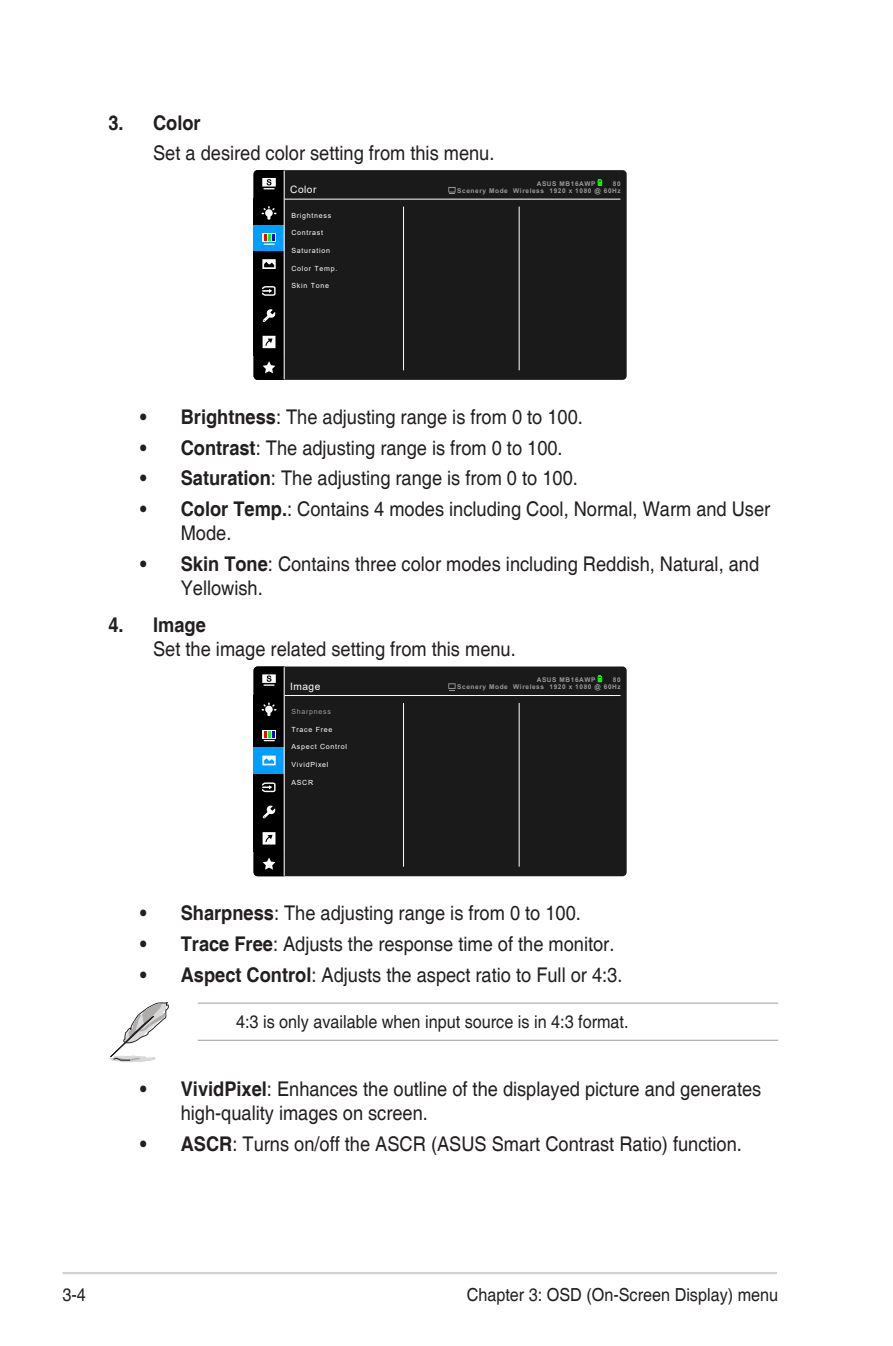
<style>
.page{position:relative;width:893px;height:1346px;background:#fff}
.page>*{position:absolute;margin:0;border:0;box-sizing:border-box;transform-origin:0 0}
.List{font:20.25px/24.3px "Helvetica";color:#231f20;scale:.9 1}
.t1{font:700 20.25px "Helvetica";color:#231f20;scale:.9 1}
.Message_List{font:18px "Helvetica";color:#231f20;scale:.9 1}
.t2{font:10.12px "Arial";letter-spacing:.05em;color:#fff}
.t3{font:6.98px "Arial";letter-spacing:.1em;color:#fff}
.t4{font:6.98px "Arial";letter-spacing:.1em;color:#999}
.t5{font:700 6.52px/7.4px "Arial";letter-spacing:.09em;color:#999;text-align:right}
.s1{font-weight:700}
</style>
<div class="page">
<hr style="left:63px;top:1272px;width:714px;height:2px;background:#d1d2d4">
<hr style="left:198px;top:1002px;width:580px;height:2px;background:#a8a9ad">
<hr style="left:198px;top:1040px;width:580px;height:1px;background:#a8a9ad">
<div style="left:284px;top:170px;width:343px;height:210px;background:#1a1a1a"></div>
<svg style="left:254px;top:170px;width:30px;height:210px;background:#1f2f39"></svg>
<hr style="left:284px;top:199px;width:336px;height:1px;background:#fff">
<hr style="left:403px;top:207px;width:1px;height:163px;background:#fff">
<hr style="left:519px;top:207px;width:1px;height:163px;background:#fff">
<hr style="left:284px;top:171px;width:1px;height:208px;background:#fff">
<svg style="left:448px;top:187px;width:8px;height:6px"></svg>
<svg style="left:449px;top:188px;width:6px;height:6px"></svg>
<svg style="left:598px;top:179px;width:4px;height:7px"></svg>
<div style="left:284px;top:666px;width:343px;height:210px;background:#1a1a1a"></div>
<svg style="left:254px;top:666px;width:30px;height:210px;background:#1f313c"></svg>
<hr style="left:284px;top:695px;width:336px;height:1px;background:#fff">
<hr style="left:403px;top:703px;width:1px;height:164px;background:#fff">
<hr style="left:519px;top:703px;width:1px;height:164px;background:#fff">
<hr style="left:284px;top:667px;width:1px;height:209px;background:#fff">
<svg style="left:448px;top:683px;width:8px;height:6px"></svg>
<svg style="left:449px;top:684px;width:6px;height:7px"></svg>
<svg style="left:598px;top:676px;width:4px;height:6px"></svg>
<svg style="left:110px;top:1002px;width:59px;height:61px"></svg>
<p class="t1" style="left:108px;top:110px;width:104px">3. Color</p>
<p class="List" style="left:153px;top:141px;width:381px">Set a desired color setting from this menu.</p>
<p class="t2" style="left:290px;top:183px;width:28px">Color</p>
<p class="t3" style="left:291px;top:210px;width:41px">Brightness</p>
<p class="t3" style="left:291px;top:228px;width:33px">Contrast</p>
<p class="t3" style="left:291px;top:246px;width:40px">Saturation</p>
<p class="t3" style="left:291px;top:263px;width:47px">Color Temp.</p>
<p class="t3" style="left:291px;top:281px;width:39px">Skin Tone</p>
<p class="t5" style="left:537px;top:180px;width:60px">ASUS MB16AWP</p>
<p class="t5" style="left:457px;top:180px;width:165px">80<br>Scenery Mode Wireless 1920 x 1080 @ 60Hz</p>
<p class="List" style="left:140px;top:405px;width:493px"><span class="s1">• Brightness</span>: The adjusting range is from 0 to 100.</p>
<p class="List" style="left:140px;top:436px;width:471px"><span class="s1">• Contrast</span>: The adjusting range is from 0 to 100.</p>
<p class="List" style="left:140px;top:467px;width:488px"><span class="s1">• Saturation</span>: The adjusting range is from 0 to 100.</p>
<p class="List" style="left:181px;top:497px;width:656px;text-indent:-40px"><span class="s1">• Color Temp.</span>: Contains 4 modes including Cool, Normal, Warm and User<br>Mode.</p>
<p class="List" style="left:181px;top:552px;width:644px;text-indent:-40px"><span class="s1">• Skin Tone</span>: Contains three color modes including Reddish, Natural, and<br>Yellowish.</p>
<p class="t1" style="left:108px;top:613px;width:110px">4. Image</p>
<p class="List" style="left:153px;top:638px;width:404px">Set the image related setting from this menu.</p>
<p class="t5" style="left:537px;top:676px;width:60px">ASUS MB16AWP</p>
<p class="t5" style="left:457px;top:676px;width:165px">80<br>Scenery Mode Wireless 1920 x 1080 @ 60Hz</p>
<p class="t2" style="left:290px;top:679px;width:32px">Image</p>
<p class="t4" style="left:291px;top:707px;width:41px">Sharpness</p>
<p class="t3" style="left:291px;top:724px;width:42px">Trace Free</p>
<p class="t3" style="left:291px;top:742px;width:57px">Aspect Control</p>
<p class="t3" style="left:291px;top:760px;width:39px">VividPixel</p>
<p class="t3" style="left:291px;top:777px;width:23px">ASCR</p>
<p class="List" style="left:140px;top:902px;width:491px"><span class="s1">• Sharpness</span>: The adjusting range is from 0 to 100.</p>
<p class="List" style="left:140px;top:932px;width:528px"><span class="s1">• Trace Free</span>: Adjusts the response time of the monitor.</p>
<p class="List" style="left:140px;top:963px;width:537px"><span class="s1">• Aspect Control</span>: Adjusts the aspect ratio to Full or 4:3.</p>
<p class="Message_List" style="left:236px;top:1011px;width:438px">4:3 is only available when input source is in 4:3 format.</p>
<p class="List" style="left:181px;top:1077px;width:646px;text-indent:-40px"><span class="s1">• VividPixel</span>: Enhances the outline of the displayed picture and generates high-quality images on screen.</p>
<p class="List" style="left:140px;top:1132px;width:670px"><span class="s1">• ASCR</span>: Turns on/off the ASCR (ASUS Smart Contrast Ratio) function.</p>
<p class="Message_List" style="left:63px;top:1284px;width:28px">3-4</p>
<p class="Message_List" style="left:467px;top:1284px;width:348px">Chapter 3: OSD (On-Screen Display) menu</p>
</div>
